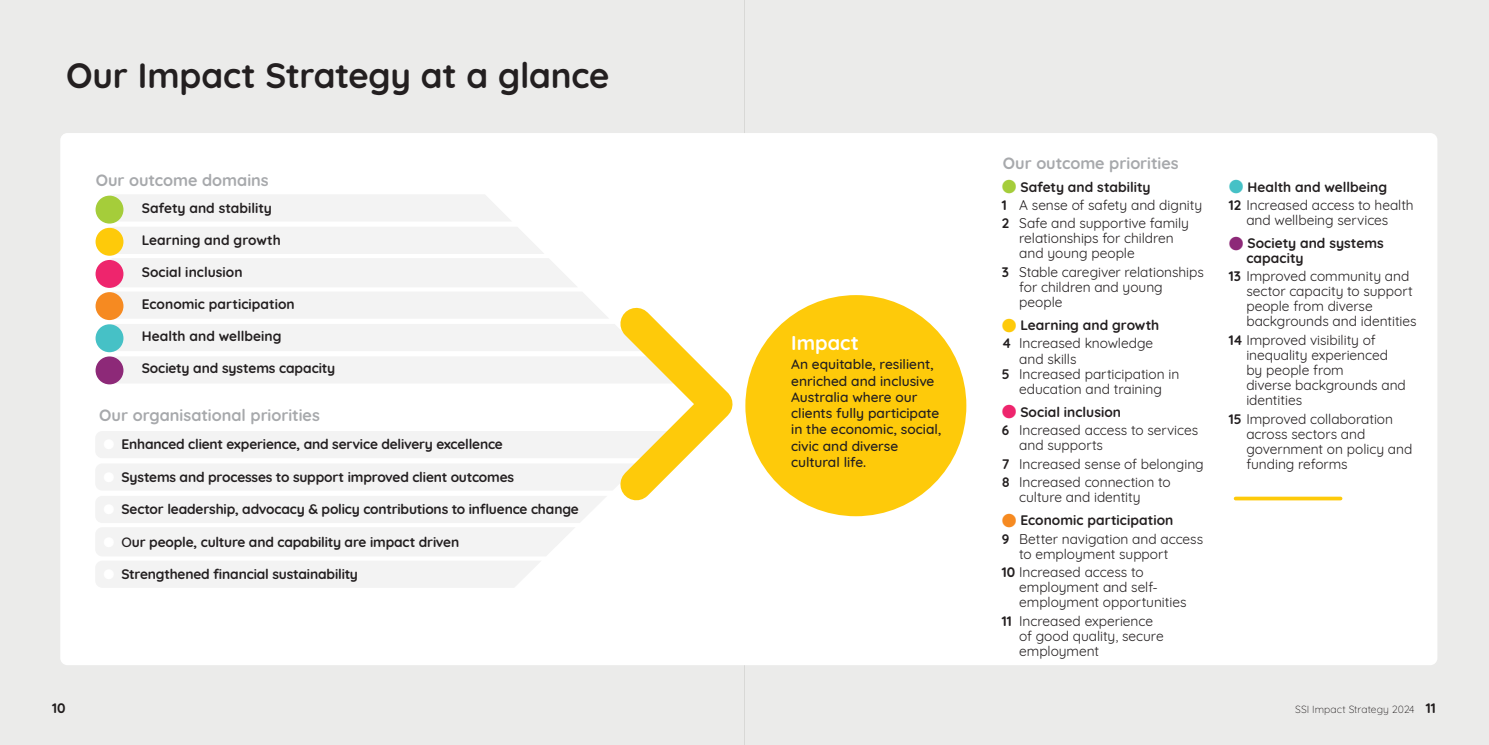
<style>
.page{position:relative;width:1489px;height:745px;background:#fff}
.page>*{position:absolute;margin:0;border:0;box-sizing:border-box;transform-origin:0 0}
.t1{font:700 35px "Quicksand";letter-spacing:-.005em;color:#231f20}
.t2{font:700 20px "Quicksand";color:#fff}
.t3{font:700 16.25px "Quicksand";color:#a7a9ac}
.t4{font:13.75px/15px "Quicksand";color:#231f20}
.t5{font:700 13.75px/18px "Quicksand";letter-spacing:-.01em;color:#231f20}
.t6{font:500 13.75px/16.2px "Quicksand";color:#231f20}
.t7{font:300 10.38px "Quicksand";letter-spacing:.01em;color:#231f20}
.s1{color:#fff}
.s2{font-weight:500}
.s3{color:#a5cd3a}
.s4{font-weight:700}
.s5{color:#feca0a}
.s6{font-weight:400}
.s7{color:#ee256d}
.s8{color:#f68a21}
.s9{color:#46c1c6}
.s10{color:#8d2978}
.s11{font-weight:700;font-size:13.75px}
</style>
<div class="page">
<div style="left:744px;top:0;width:744px;height:744px;background:#ebebea"></div>
<div style="left:0;top:0;width:744px;height:744px;background:#ebebea"></div>
<div style="left:60px;top:133px;width:1377px;height:531px;background:#fff;border-radius:7px"></div>
<div style="left:745px;top:295px;width:221px;height:221px;background:#feca0a;border-radius:50%"></div>
<svg style="left:95px;top:195px;width:666px;height:392px"></svg>
<svg style="left:1235px;top:496px;width:105px;height:4px"></svg>
<h1 class="t1" style="left:66px;top:47px;width:545px">Our Impact Strategy at a glance</h1>
<p class="t3" style="left:96px;top:167px;width:175px">Our outcome domains</p>
<p class="t5" style="left:142px;top:198px;width:132px">Safety and stability</p>
<p class="t5" style="left:142px;top:230px;width:140px">Learning and growth</p>
<p class="t5" style="left:142px;top:262px;width:102px">Social inclusion</p>
<p class="t5" style="left:142px;top:294px;width:154px">Economic participation</p>
<p class="t5" style="left:142px;top:326px;width:141px">Health and wellbeing</p>
<p class="t5" style="left:142px;top:358px;width:195px">Society and systems capacity</p>
<p class="t3" style="left:99px;top:402px;width:222px">Our organisational priorities</p>
<p class="t5" style="left:103px;top:434px;width:401px"><span class="s1">●</span> Enhanced client experience, and service delivery excellence</p>
<p class="t5" style="left:103px;top:466px;width:412px"><span class="s1">●</span> Systems and processes to support improved client outcomes</p>
<p class="t5" style="left:103px;top:499px;width:477px"><span class="s1">●</span> Sector leadership, advocacy &amp; policy contributions to influence change</p>
<p class="t5" style="left:103px;top:531px;width:357px"><span class="s1">●</span> <span class="s2">O</span>ur people, culture and capability are impact driven</p>
<p class="t5" style="left:103px;top:564px;width:256px"><span class="s1">●</span> Strengthened financial sustainability</p>
<h2 class="t2" style="left:791px;top:326px;width:69px">Impact</h2>
<p class="t6" style="left:791px;top:355px;width:152px">An equitable, resilient, enriched and inclusive<br>Australia where our clients fully participate in the economic, social, civic and diverse cultural life.</p>
<p class="t3" style="left:1002px;top:150px;width:177px">Our outcome priorities</p>
<p class="t4" style="left:1001px;top:176px;width:202px;line-height:18.2px"><span class="s3">●</span> <span class="s4">Safety and stability<br>1</span> A sense of safety and dignity<br><span class="s4">2</span> Safe and supportive family</p>
<p class="t4" style="left:1019px;top:229px;width:156px">relationships for children and young people</p>
<p class="t4" style="left:1019px;top:263px;width:186px;text-indent:-18px"><span class="s4">3</span> Stable caregiver relationships for children and young people</p>
<p class="t5" style="left:1001px;top:315px;width:159px"><span class="s5">●</span> Learning and growth<br>4 <span class="s6">Increased knowledge</span></p>
<p class="t4" style="left:1019px;top:349px;width:59px">and skills</p>
<p class="t4" style="left:1001px;top:364px;width:179px"><span class="s4">5</span> Increased participation in</p>
<p class="t4" style="left:1019px;top:379px;width:144px">education and training</p>
<p class="t4" style="left:1001px;top:401px;width:198px;line-height:18px"><span class="s7">●</span> <span class="s4">Social inclusion<br>6</span> Increased access to services</p>
<p class="t4" style="left:1001px;top:434px;width:203px;line-height:18.5px;text-indent:18px">and supports<br><span class="s4">7</span> Increased sense of belonging<br><span class="s4">8</span> Increased connection to</p>
<p class="t4" style="left:1019px;top:488px;width:123px">culture and identity</p>
<p class="t4" style="left:1001px;top:510px;width:203px;line-height:18px"><span class="s8">●</span> <span class="s4">Economic participation<br>9</span> Better navigation and access</p>
<p class="t4" style="left:1001px;top:542px;width:168px;line-height:18.5px;text-indent:18px">to employment support<br><span class="s4">10</span> Increased access to</p>
<p class="t4" style="left:1019px;top:578px;width:169px">employment and self&shy;employment opportunities</p>
<p class="t4" style="left:1019px;top:611px;width:146px;text-indent:-18px"><span class="s4">11</span> Increased experience of good quality, secure employment</p>
<p class="t4" style="left:1228px;top:176px;width:186px;line-height:18px"><span class="s9">●</span> <span class="s4">Health and wellbeing<br>12</span> Increased access to health</p>
<p class="t4" style="left:1246px;top:211px;width:143px">and wellbeing services</p>
<p class="t5" style="left:1246px;top:234px;width:139px;line-height:15px;text-indent:-18px"><span class="s10">●</span> Society and systems capacity</p>
<p class="t4" style="left:1246px;top:267px;width:172px;text-indent:-18px"><span class="s4">13</span> Improved community and sector capacity to support people from diverse backgrounds and identities</p>
<p class="t4" style="left:1246px;top:331px;width:161px;text-indent:-18px"><span class="s4">14</span> Improved visibility of inequality experienced by people from<br>diverse backgrounds and identities</p>
<p class="t4" style="left:1246px;top:409px;width:167px;text-indent:-18px"><span class="s4">15</span> Improved collaboration across sectors and government on policy and funding reforms</p>
<p class="t5" style="left:52px;top:697px;width:15px">10</p>
<p class="t7" style="left:1294px;top:700px;width:142px">SSI Impact Strategy 2024 <span class="s11">11</span></p>
</div>
